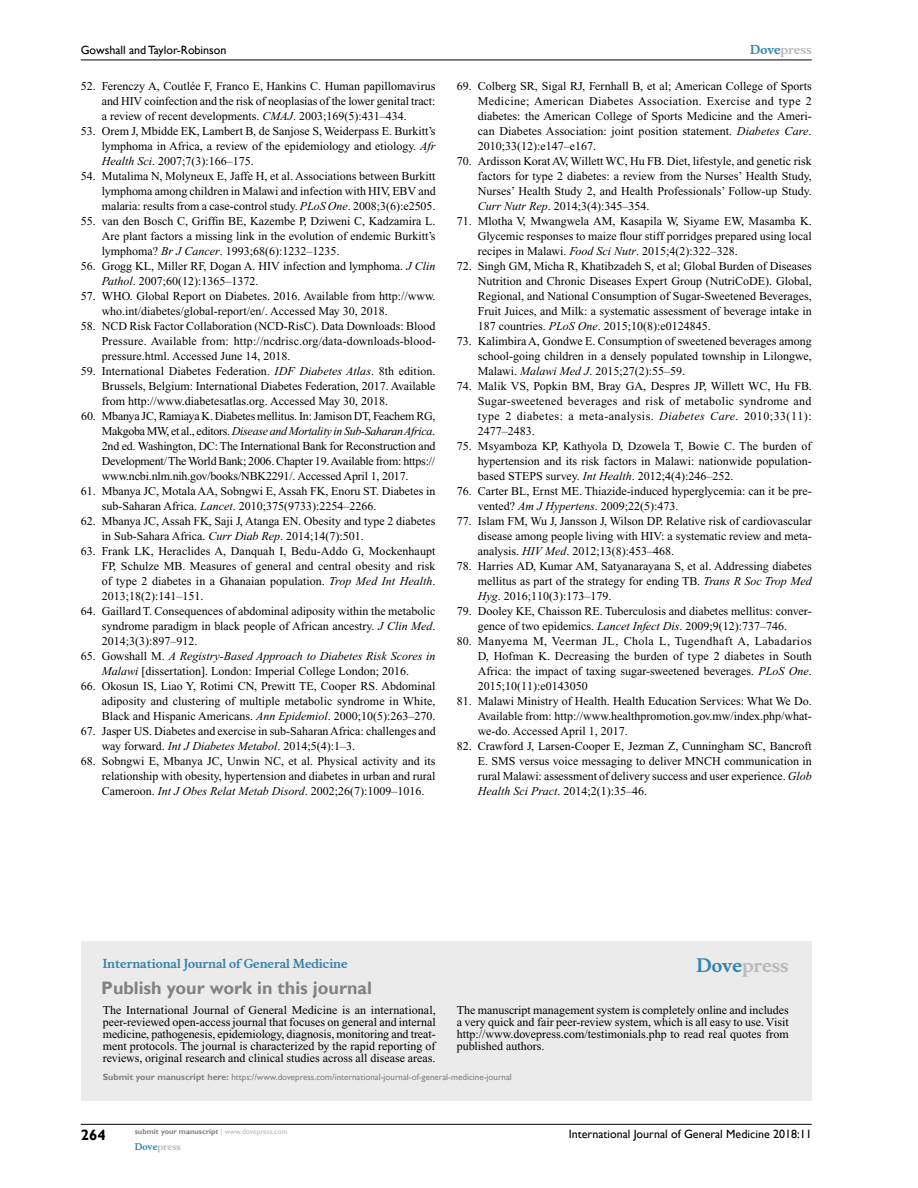
<style>
.page{position:relative;width:918px;height:1188px;background:#fff}
.page>*{position:absolute;margin:0;border:0;box-sizing:border-box;transform-origin:0 0}
.t1{font:700 18px "Gill Sans";color:#808285}
.t2{font:700 18px "Musee";color:#b8babc}
.t3{font:700 15px "Gill Sans";color:#000}
.t4{font:12px/15px "Times New Roman";color:#000;text-align:justify}
.t5{font:12px "Gill Sans";color:#000}
.t6{font:700 12px "Musee";color:#3785ad}
.t7{font:700 12px "Musee";color:#b8babc}
.t8{font:9px "Gill Sans";color:#808285}
.t9{font:700 9px "Musee";color:#b8babc}
.t10{font:700 7.5px "Gill Sans";color:#808285}
.s1{font-style:italic}
.s2{color:#3785ad}
.s3{font-weight:700}
.s4{font-weight:400;color:#b8babc}
</style>
<div class="page">
<div style="left:81px;top:941px;width:731px;height:159px;background:#ebebec"></div>
<hr style="left:81px;top:1124px;width:731px;height:1px;background:#000">
<hr style="left:81px;top:60px;width:731px;height:1px;background:#000">
<p class="t5" style="left:81px;top:43px;width:147px">Gowshall and Taylor-Robinson</p>
<p class="t4" style="left:102px;top:79px;width:335px;text-indent:-21px">52. Ferenczy A, Coutlée F, Franco E, Hankins C. Human papillomavirus and HIV coinfection and the risk of neoplasias of the lower genital tract: a review of recent developments. <span class="s1">CMAJ</span>. 2003;169(5):431–434.</p>
<p class="t4" style="left:102px;top:124px;width:335px;text-indent:-21px">53. Orem J, Mbidde EK, Lambert B, de Sanjose S, Weiderpass E. Burkitt’s lymphoma in Africa, a review of the epidemiology and etiology. <span class="s1">Afr Health Sci</span>. 2007;7(3):166–175.</p>
<p class="t4" style="left:102px;top:169px;width:336px;text-indent:-21px">54. Mutalima N, Molyneux E, Jaffe H, et al. Associations between Burkitt lymphoma among children in Malawi and infection with HIV, EBV and malaria: results from a case-control study. <span class="s1">PLoS One</span>. 2008;3(6):e2505.</p>
<p class="t4" style="left:102px;top:214px;width:335px;text-indent:-21px">55. van den Bosch C, Griffin BE, Kazembe P, Dziweni C, Kadzamira L.<br>Are plant factors a missing link in the evolution of endemic Burkitt’s lymphoma? <span class="s1">Br J Cancer</span>. 1993;68(6):1232–1235.</p>
<p class="t4" style="left:102px;top:259px;width:335px;text-indent:-21px">56. Grogg KL, Miller RF, Dogan A. HIV infection and lymphoma. <span class="s1">J Clin<br>Pathol</span>. 2007;60(12):1365–1372.</p>
<p class="t4" style="left:102px;top:289px;width:335px;text-indent:-21px">57. WHO. Global Report on Diabetes. 2016. Available from http://www. who.int/diabetes/global-report/en/. Accessed May 30, 2018.</p>
<p class="t4" style="left:102px;top:319px;width:336px;text-indent:-21px">58. NCD Risk Factor Collaboration (NCD-RisC). Data Downloads: Blood Pressure. Available from: http://ncdrisc.org/data-downloads-blood&shy;pressure.html. Accessed June 14, 2018.</p>
<p class="t4" style="left:102px;top:364px;width:335px;text-indent:-21px">59. International Diabetes Federation. <span class="s1">IDF Diabetes Atlas</span>. 8th edition.<br>Brussels, Belgium: International Diabetes Federation, 2017. Available from http://www.diabetesatlas.org. Accessed May 30, 2018.</p>
<p class="t4" style="left:102px;top:409px;width:335px;text-indent:-20px">60. Mbanya JC, Ramiaya K. Diabetes mellitus. In: Jamison DT, Feachem RG, Makgoba MW, et al., editors. <span class="s1">Disease and Mortality in Sub-Saharan Africa</span>.<br>2nd ed. Washington, DC: The International Bank for Reconstruction and Development/ The World Bank; 2006. Chapter 19. Available from: https:// www.ncbi.nlm.nih.gov/books/NBK2291/. Accessed April 1, 2017.</p>
<p class="t4" style="left:102px;top:484px;width:335px;text-indent:-21px">61. Mbanya JC, Motala AA, Sobngwi E, Assah FK, Enoru ST. Diabetes in sub-Saharan Africa. <span class="s1">Lancet</span>. 2010;375(9733):2254–2266.</p>
<p class="t4" style="left:102px;top:514px;width:335px;text-indent:-21px">62. Mbanya JC, Assah FK, Saji J, Atanga EN. Obesity and type 2 diabetes in Sub-Sahara Africa. <span class="s1">Curr Diab Rep</span>. 2014;14(7):501.</p>
<p class="t4" style="left:102px;top:544px;width:335px;text-indent:-21px">63. Frank LK, Heraclides A, Danquah I, Bedu-Addo G, Mockenhaupt FP, Schulze MB. Measures of general and central obesity and risk of type 2 diabetes in a Ghanaian population. <span class="s1">Trop Med Int Health</span>.<br>2013;18(2):141–151.</p>
<p class="t4" style="left:102px;top:604px;width:335px;text-indent:-21px">64. Gaillard T. Consequences of abdominal adiposity within the metabolic syndrome paradigm in black people of African ancestry. <span class="s1">J Clin Med</span>.<br>2014;3(3):897–912.</p>
<p class="t4" style="left:81px;top:649px;width:356px;text-align:center">65. Gowshall M. <span class="s1">A Registry-Based Approach to Diabetes Risk Scores in<br>Malawi</span> [dissertation]. London: Imperial College London; 2016.</p>
<p class="t4" style="left:102px;top:679px;width:335px;text-indent:-21px">66. Okosun IS, Liao Y, Rotimi CN, Prewitt TE, Cooper RS. Abdominal adiposity and clustering of multiple metabolic syndrome in White, Black and Hispanic Americans. <span class="s1">Ann Epidemiol</span>. 2000;10(5):263–270.</p>
<p class="t4" style="left:102px;top:724px;width:336px;text-indent:-21px">67. Jasper US. Diabetes and exercise in sub-Saharan Africa: challenges and way forward. <span class="s1">Int J Diabetes Metabol</span>. 2014;5(4):1–3.</p>
<p class="t4" style="left:102px;top:754px;width:335px;text-indent:-21px">68. Sobngwi E, Mbanya JC, Unwin NC, et al. Physical activity and its relationship with obesity, hypertension and diabetes in urban and rural Cameroon. <span class="s1">Int J Obes Relat Metab Disord</span>. 2002;26(7):1009–1016.</p>
<p class="t7" style="left:750px;top:43px;width:63px"><span class="s2">Dove</span>press</p>
<p class="t4" style="left:478px;top:79px;width:335px;text-indent:-21px">69. Colberg SR, Sigal RJ, Fernhall B, et al; American College of Sports Medicine; American Diabetes Association. Exercise and type 2 diabetes: the American College of Sports Medicine and the Ameri&shy;can Diabetes Association: joint position statement. <span class="s1">Diabetes Care</span>.<br>2010;33(12):e147–e167.</p>
<p class="t4" style="left:478px;top:154px;width:335px;text-indent:-21px">70. Ardisson Korat AV, Willett WC, Hu FB. Diet, lifestyle, and genetic risk factors for type 2 diabetes: a review from the Nurses’ Health Study, Nurses’ Health Study 2, and Health Professionals’ Follow-up Study.<br><span class="s1">Curr Nutr Rep</span>. 2014;3(4):345–354.</p>
<p class="t4" style="left:478px;top:214px;width:335px;text-indent:-21px">71. Mlotha V, Mwangwela AM, Kasapila W, Siyame EW, Masamba K.<br>Glycemic responses to maize flour stiff porridges prepared using local recipes in Malawi. <span class="s1">Food Sci Nutr</span>. 2015;4(2):322–328.</p>
<p class="t4" style="left:478px;top:259px;width:335px;text-indent:-21px">72. Singh GM, Micha R, Khatibzadeh S, et al; Global Burden of Diseases Nutrition and Chronic Diseases Expert Group (NutriCoDE). Global, Regional, and National Consumption of Sugar-Sweetened Beverages, Fruit Juices, and Milk: a systematic assessment of beverage intake in 187 countries. <span class="s1">PLoS One</span>. 2015;10(8):e0124845.</p>
<p class="t4" style="left:478px;top:334px;width:335px;text-indent:-21px">73. Kalimbira A, Gondwe E. Consumption of sweetened beverages among school-going children in a densely populated township in Lilongwe, Malawi. <span class="s1">Malawi Med J</span>. 2015;27(2):55–59.</p>
<p class="t4" style="left:478px;top:379px;width:335px;text-indent:-21px">74. Malik VS, Popkin BM, Bray GA, Despres JP, Willett WC, Hu FB.<br>Sugar-sweetened beverages and risk of metabolic syndrome and type 2 diabetes: a meta-analysis. <span class="s1">Diabetes Care</span>. 2010;33(11):<br>2477–2483.</p>
<p class="t4" style="left:478px;top:439px;width:335px;text-indent:-21px">75. Msyamboza KP, Kathyola D, Dzowela T, Bowie C. The burden of hypertension and its risk factors in Malawi: nationwide population&shy;based STEPS survey. <span class="s1">Int Health</span>. 2012;4(4):246–252.</p>
<p class="t4" style="left:478px;top:484px;width:335px;text-indent:-21px">76. Carter BL, Ernst ME. Thiazide-induced hyperglycemia: can it be pre&shy;vented? <span class="s1">Am J Hypertens</span>. 2009;22(5):473.</p>
<p class="t4" style="left:478px;top:514px;width:335px;text-indent:-21px">77. Islam FM, Wu J, Jansson J, Wilson DP. Relative risk of cardiovascular disease among people living with HIV: a systematic review and meta&shy;analysis. <span class="s1">HIV Med</span>. 2012;13(8):453–468.</p>
<p class="t4" style="left:478px;top:559px;width:335px;text-indent:-21px">78. Harries AD, Kumar AM, Satyanarayana S, et al. Addressing diabetes mellitus as part of the strategy for ending TB. <span class="s1">Trans R Soc Trop Med Hyg</span>. 2016;110(3):173–179.</p>
<p class="t4" style="left:457px;top:604px;width:356px;text-align:center">79. Dooley KE, Chaisson RE. Tuberculosis and diabetes mellitus: conver&shy;gence of two epidemics. <span class="s1">Lancet Infect Dis</span>. 2009;9(12):737–746.</p>
<p class="t4" style="left:478px;top:634px;width:336px;text-indent:-21px">80. Manyema M, Veerman JL, Chola L, Tugendhaft A, Labadarios D, Hofman K. Decreasing the burden of type 2 diabetes in South Africa: the impact of taxing sugar-sweetened beverages. <span class="s1">PLoS One</span>.<br>2015;10(11):e0143050</p>
<p class="t4" style="left:478px;top:694px;width:335px;text-indent:-21px">81. Malawi Ministry of Health. Health Education Services: What We Do.<br>Available from: http://www.healthpromotion.gov.mw/index.php/what&shy;we-do. Accessed April 1, 2017.</p>
<p class="t4" style="left:478px;top:739px;width:335px;text-indent:-21px">82. Crawford J, Larsen-Cooper E, Jezman Z, Cunningham SC, Bancroft E. SMS versus voice messaging to deliver MNCH communication in rural Malawi: assessment of delivery success and user experience. <span class="s1">Glob Health Sci Pract</span>. 2014;2(1):35–46.</p>
<p class="t6" style="left:103px;top:956px;width:246px">International Journal of General Medicine</p>
<h1 class="t1" style="left:101px;top:977px;width:272px">Publish your work in this journal</h1>
<h1 class="t2" style="left:697px;top:955px;width:94px"><span class="s2">Dove</span>press</h1>
<p class="t4" style="left:103px;top:1004px;width:335px;line-height:12px">The International Journal of General Medicine is an international, peer-reviewed open-access journal that focuses on general and internal medicine, pathogenesis, epidemiology, diagnosis, monitoring and treat&shy;ment protocols. The journal is characterized by the rapid reporting of reviews, original research and clinical studies across all disease areas.</p>
<p class="t4" style="left:457px;top:1004px;width:334px;line-height:12px">The manuscript management system is completely online and includes a very quick and fair peer-review system, which is all easy to use. Visit http://www.dovepress.com/testimonials.php to read real quotes from published authors.</p>
<p class="t8" style="left:103px;top:1072px;width:411px"><span class="s3">Submit your manuscript here:</span> https://www.dovepress.com/international-journal-of-general-medicine-journal</p>
<p class="t3" style="left:81px;top:1126px;width:26px">264</p>
<p class="t10" style="left:135px;top:1127px;width:154px">submit your manuscript <span class="s4">| www.dovepress.com</span></p>
<p class="t9" style="left:135px;top:1141px;width:48px"><span class="s2">Dove</span>press</p>
<p class="t5" style="left:569px;top:1127px;width:244px">International Journal of General Medicine 2018:11</p>
</div>
